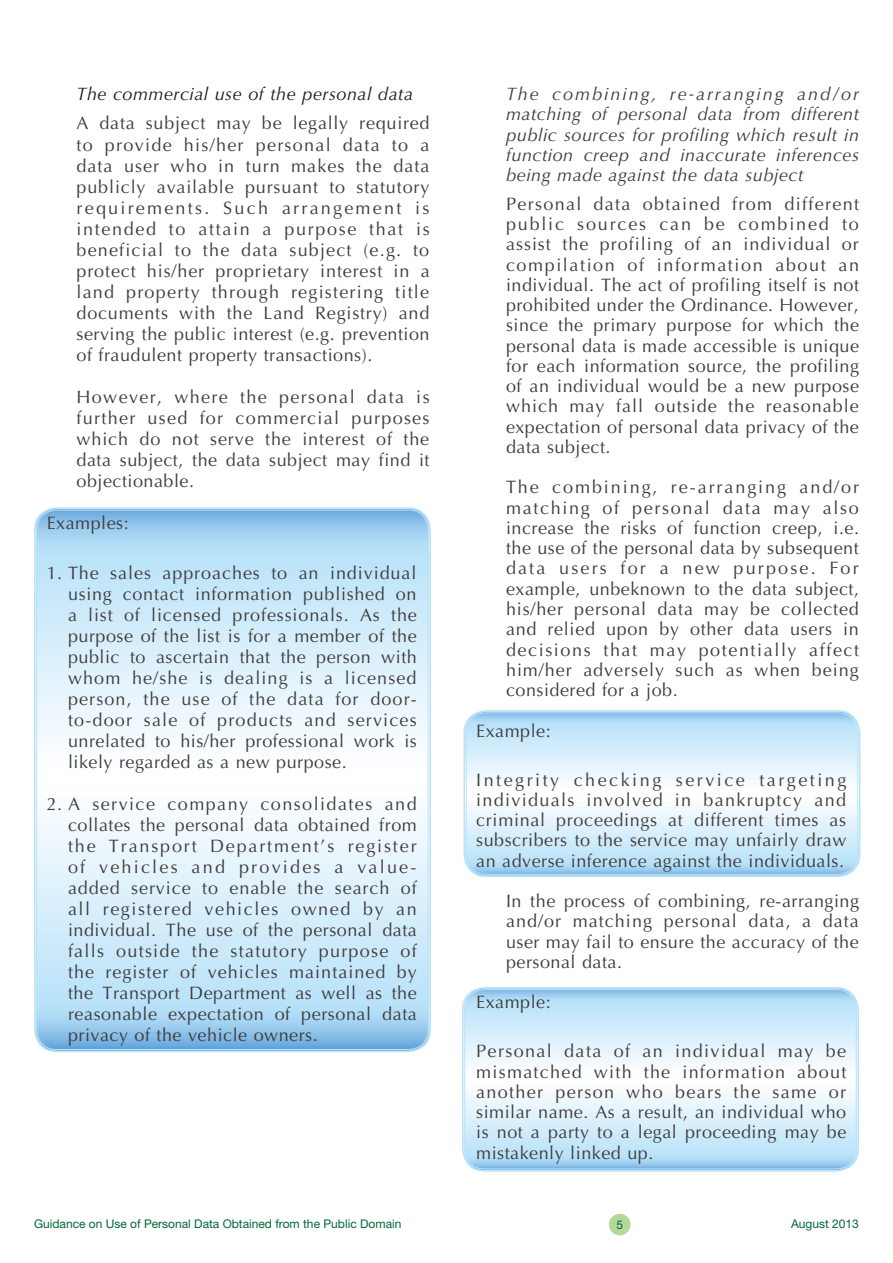
<style>
.page{position:relative;width:893px;height:1263px;background:#fff}
.page>*{position:absolute;margin:0;border:0;box-sizing:border-box;transform-origin:0 0}
.t1{font:18px/21px "Optima LT Std";letter-spacing:.03em;color:#3f3b3a;text-align:justify}
.t2{font:italic 18px/20.2px "Optima LT Std";letter-spacing:.03em;color:#3f3b3a;text-align:justify}
.t3{font:italic 18px "Optima LT Std";letter-spacing:.03em;color:#231916}
.t4{font:12px "Helvetica Neue LT Std";color:#006935}
</style>
<div class="page">
<div style="left:609px;top:1214px;width:21px;height:21px;background:#b4d898;border-radius:50%"></div>
<svg style="left:463px;top:988px;width:394px;height:182px"></svg>
<div style="left:462px;top:987px;width:397px;height:185px;border:2px solid #bbe3f9;border-radius:22px"></div>
<div style="left:464px;top:989px;width:392px;height:180px;border:1px solid #bbe3f9;border-radius:20px"></div>
<svg style="left:466px;top:712px;width:393px;height:163px"></svg>
<div style="left:463px;top:710px;width:397px;height:167px;border:2px solid #bbe3f9;border-radius:22px"></div>
<div style="left:466px;top:713px;width:392px;height:161px;border:1px solid #bbe3f9;border-radius:20px"></div>
<svg style="left:36px;top:509px;width:393px;height:542px"></svg>
<div style="left:34px;top:507px;width:397px;height:545px;border:2px solid #bbe3f9;border-radius:22px"></div>
<p class="t3" style="left:77px;top:83px;width:338px">The commercial use of the personal data</p>
<p class="t1" style="left:77px;top:113px;width:355px">A data subject may be legally required to provide his/her personal data to a data user who in turn makes the data publicly available pursuant to statutory requirements. Such arrangement is intended to attain a purpose that is beneficial to the data subject (e.g. to protect his/her proprietary interest in a land property through registering title documents with the Land Registry) and serving the public interest (e.g. prevention of fraudulent property transactions).</p>
<p class="t1" style="left:77px;top:386px;width:355px">However, where the personal data is further used for commercial purposes which do not serve the interest of the data subject, the data subject may find it objectionable.</p>
<p class="t1" style="left:47px;top:512px;width:84px">Examples:</p>
<p class="t1" style="left:68px;top:563px;width:350px;text-indent:-21px">1. The sales approaches to an individual using contact information published on a list of licensed professionals. As the purpose of the list is for a member of the public to ascertain that the person with whom he/she is dealing is a licensed person, the use of the data for door&shy;to-door sale of products and services unrelated to his/her professional work is likely regarded as a new purpose.</p>
<p class="t1" style="left:68px;top:794px;width:350px;text-indent:-21px">2. A service company consolidates and collates the personal data obtained from the Transport Department’s register of vehicles and provides a value&shy;added service to enable the search of all registered vehicles owned by an individual. The use of the personal data falls outside the statutory purpose of the register of vehicles maintained by the Transport Department as well as the reasonable expectation of personal data privacy of the vehicle owners.</p>
<p class="t2" style="left:506px;top:84px;width:355px">The combining, re-arranging and/or matching of personal data from different public sources for profiling which result in function creep and inaccurate inferences being made against the data subject</p>
<p class="t1" style="left:506px;top:194px;width:355px;line-height:20.2px">Personal data obtained from different public sources can be combined to assist the profiling of an individual or compilation of information about an individual. The act of profiling itself is not prohibited under the Ordinance. However, since the primary purpose for which the personal data is made accessible is unique for each information source, the profiling of an individual would be a new purpose which may fall outside the reasonable expectation of personal data privacy of the data subject.</p>
<p class="t1" style="left:506px;top:477px;width:355px;line-height:20.2px">The combining, re-arranging and/or matching of personal data may also increase the risks of function creep, i.e. the use of the personal data by subsequent data users for a new purpose. For example, unbeknown to the data subject, his/her personal data may be collected and relied upon by other data users in decisions that may potentially affect him/her adversely such as when being considered for a job.</p>
<p class="t1" style="left:476px;top:720px;width:76px">Example:</p>
<p class="t1" style="left:476px;top:769px;width:372px;line-height:20.2px">Integrity checking service targeting individuals involved in bankruptcy and criminal proceedings at different times as subscribers to the service may unfairly draw an adverse inference against the individuals.</p>
<p class="t1" style="left:506px;top:891px;width:355px;line-height:20.2px">In the process of combining, re-arranging and/or matching personal data, a data user may fail to ensure the accuracy of the personal data.</p>
<p class="t1" style="left:476px;top:992px;width:76px">Example:</p>
<p class="t1" style="left:476px;top:1041px;width:372px;line-height:20.2px">Personal data of an individual may be mismatched with the information about another person who bears the same or similar name. As a result, an individual who is not a party to a legal proceeding may be mistakenly linked up.</p>
<p class="t4" style="left:34px;top:1217px;width:369px">Guidance on Use of Personal Data Obtained from the Public Domain</p>
<p class="t4" style="left:616px;top:1217px;width:8px">5</p>
<p class="t4" style="left:791px;top:1217px;width:69px">August 2013</p>
</div>
